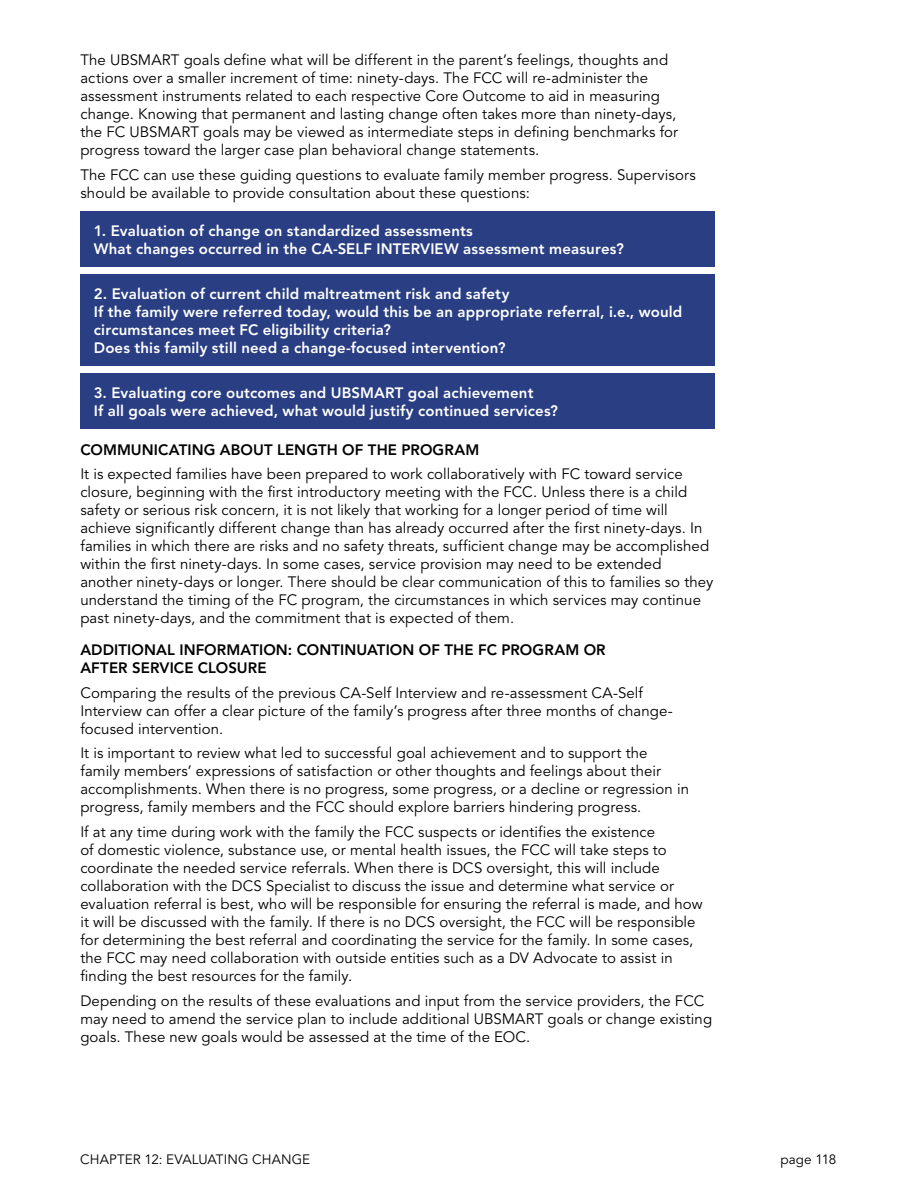
<style>
.page{position:relative;width:918px;height:1188px;background:#fff}
.page>*{position:absolute;margin:0;border:0;box-sizing:border-box;transform-origin:0 0}
.Body_copy{font:15px/18px "Avenir";letter-spacing:.005em;color:#000}
.Pull_out_quote_insid{font:800 15px/18px "Avenir";letter-spacing:.01em;color:#fff}
.Subhead{font:800 15px/18px "Avenir";letter-spacing:.005em;color:#000}
.t1{font:13.5px "Avenir";letter-spacing:.005em;color:#000}
</style>
<div class="page">
<div style="left:80px;top:212px;width:635px;height:55px;background:#293e83"></div>
<div style="left:80px;top:275px;width:635px;height:91px;background:#293e83"></div>
<div style="left:80px;top:374px;width:635px;height:55px;background:#293e83"></div>
<p class="Body_copy" style="left:80px;top:52px;width:599px">The UBSMART goals define what will be different in the parent’s feelings, thoughts and actions over a smaller increment of time: ninety-days. The FCC will re-administer the assessment instruments related to each respective Core Outcome to aid in measuring change. Knowing that permanent and lasting change often takes more than ninety-days, the FC UBSMART goals may be viewed as intermediate steps in defining benchmarks for progress toward the larger case plan behavioral change statements.</p>
<p class="Body_copy" style="left:80px;top:166px;width:617px">The FCC can use these guiding questions to evaluate family member progress. Supervisors should be available to provide consultation about these questions:</p>
<p class="Pull_out_quote_insid" style="left:94px;top:222px;width:531px">1. Evaluation of change on standardized assessments<br>What changes occurred in the CA-SELF INTERVIEW assessment measures?</p>
<p class="Pull_out_quote_insid" style="left:94px;top:285px;width:590px">2. Evaluation of current child maltreatment risk and safety<br>If the family were referred today, would this be an appropriate referral, i.e., would circumstances meet FC eligibility criteria?<br>Does this family still need a change-focused intervention?</p>
<p class="Pull_out_quote_insid" style="left:94px;top:384px;width:466px">3. Evaluating core outcomes and UBSMART goal achievement<br>If all goals were achieved, what would justify continued services?</p>
<p class="Subhead" style="left:80px;top:441px;width:400px">COMMUNICATING ABOUT LENGTH OF THE PROGRAM</p>
<p class="Body_copy" style="left:80px;top:466px;width:635px">It is expected families have been prepared to work collaboratively with FC toward service closure, beginning with the first introductory meeting with the FCC. Unless there is a child safety or serious risk concern, it is not likely that working for a longer period of time will achieve significantly different change than has already occurred after the first ninety-days. In families in which there are risks and no safety threats, sufficient change may be accomplished within the first ninety-days. In some cases, service provision may need to be extended another ninety-days or longer. There should be clear communication of this to families so they understand the timing of the FC program, the circumstances in which services may continue past ninety-days, and the commitment that is expected of them.</p>
<p class="Subhead" style="left:80px;top:641px;width:527px">ADDITIONAL INFORMATION: CONTINUATION OF THE FC PROGRAM OR<br>AFTER SERVICE CLOSURE</p>
<p class="Body_copy" style="left:80px;top:684px;width:594px">Comparing the results of the previous CA-Self Interview and re-assessment CA-Self<br>Interview can offer a clear picture of the family’s progress after three months of change&shy;focused intervention.</p>
<p class="Body_copy" style="left:80px;top:745px;width:610px">It is important to review what led to successful goal achievement and to support the family members’ expressions of satisfaction or other thoughts and feelings about their accomplishments. When there is no progress, some progress, or a decline or regression in progress, family members and the FCC should explore barriers hindering progress.</p>
<p class="Body_copy" style="left:80px;top:823px;width:624px">If at any time during work with the family the FCC suspects or identifies the existence<br>of domestic violence, substance use, or mental health issues, the FCC will take steps to coordinate the needed service referrals. When there is DCS oversight, this will include collaboration with the DCS Specialist to discuss the issue and determine what service or evaluation referral is best, who will be responsible for ensuring the referral is made, and how it will be discussed with the family. If there is no DCS oversight, the FCC will be responsible for determining the best referral and coordinating the service for the family. In some cases, the FCC may need collaboration with outside entities such as a DV Advocate to assist in finding the best resources for the family.</p>
<p class="Body_copy" style="left:80px;top:992px;width:633px">Depending on the results of these evaluations and input from the service providers, the FCC may need to amend the service plan to include additional UBSMART goals or change existing goals. These new goals would be assessed at the time of the EOC.</p>
<p class="t1" style="left:80px;top:1152px;width:232px">CHAPTER 12: EVALUATING CHANGE</p>
<p class="t1" style="left:780px;top:1152px;width:57px">page 118</p>
</div>
